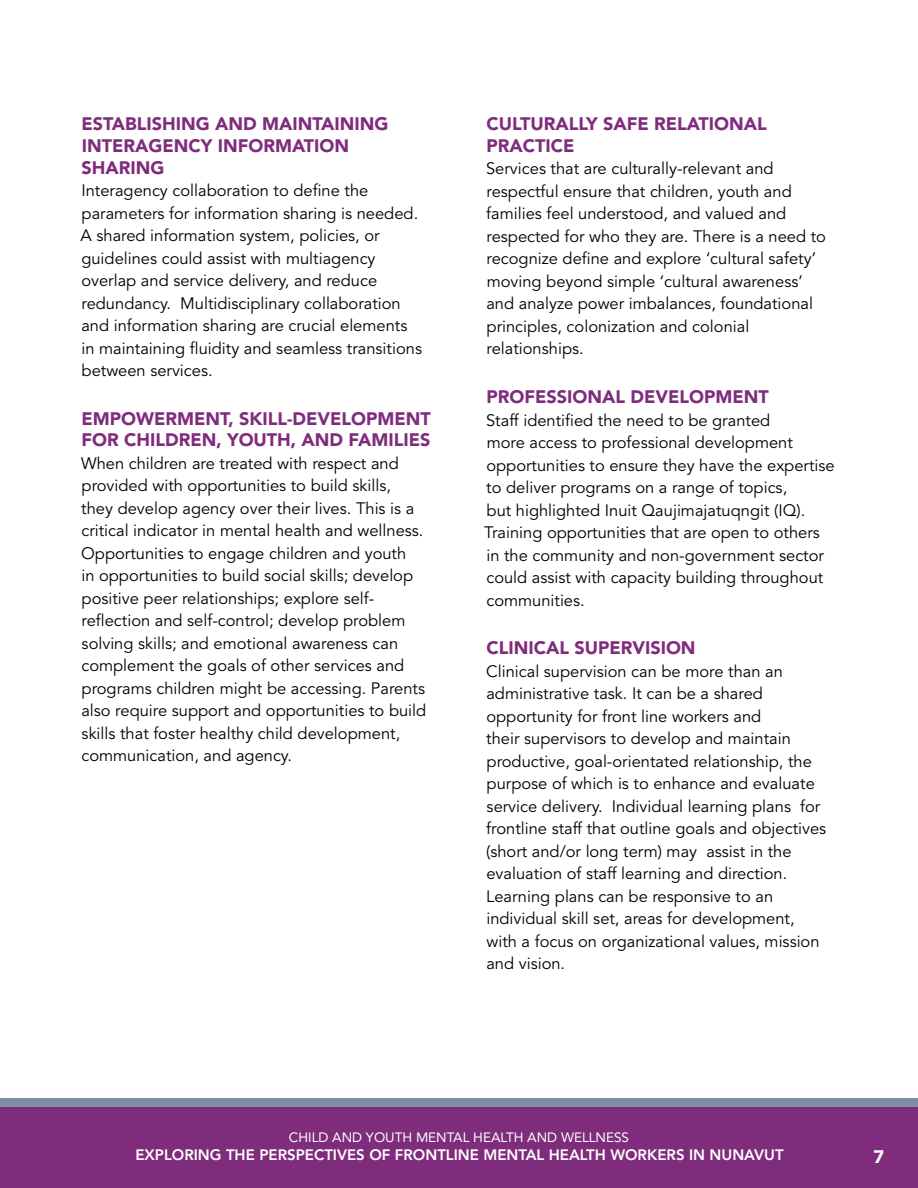
<style>
.page{position:relative;width:918px;height:1188px;background:#fff}
.page>*{position:absolute;margin:0;border:0;box-sizing:border-box;transform-origin:0 0}
.t1{font:900 18px/21.6px "Avenir";color:#7f2c7d}
.t2{font:900 18px "Avenir";color:#fff}
.t3{font:16.5px/22.5px "Avenir";color:#000}
.t4{font:800 15px "Avenir";color:#fff}
.t5{font:13.5px "Avenir";color:#fff}
</style>
<div class="page">
<div style="left:0;top:1107px;width:918px;height:81px;background:#7f2c7d"></div>
<div style="left:0;top:1098px;width:918px;height:9px;background:#7e8ea2"></div>
<p class="t1" style="left:81px;top:113px;width:309px">ESTABLISHI NG AND MAINTAINING<br>INTERAGENCY INFORMATION<br>SHARI NG</p>
<p class="t3" style="left:81px;top:180px;width:343px">Interagency collaboration to define the parameters for information sharing is needed.<br>A shared information system, policies, or guidelines could assist with multiagency overlap and service delivery, and reduce redundancy. Multidisciplinary collaboration and information sharing are crucial elements in maintaining fluidity and seamless transitions between services.</p>
<p class="t1" style="left:81px;top:407px;width:14px">EMP</p>
<p class="t1" style="left:81px;top:407px;width:351px;text-indent:40px">OWERM ENT, SKILL-DEVELOPM ENT<br>FOR CHI LDREN, YOUTH</p>
<p class="t1" style="left:291px;top:429px;width:141px">, AND FAMI LIES</p>
<p class="t3" style="left:81px;top:452px;width:347px">When children are treated with respect and provided with opportunities to build skills, they develop agency over their lives. This is a critical indicator in mental health and wellness.<br>Opportunities to engage children and youth<br>in opportunities to build social skills; develop positive peer relationships; explore self&shy;reflection and self-control; develop problem solving skills; and emotional awareness can complement the goals of other services and programs children might be accessing. Parents also require support and opportunities to build skills that foster healthy child development, communication, and agency.</p>
<p class="t1" style="left:486px;top:113px;width:47px">CULTUR</p>
<p class="t1" style="left:555px;top:113px;width:213px">ALLY SAFE RELATIONAL</p>
<p class="t1" style="left:486px;top:135px;width:48px">PRACTIC</p>
<p class="t1" style="left:563px;top:135px;width:13px">E</p>
<p class="t3" style="left:486px;top:158px;width:341px">Services that are culturally-relevant and respectful ensure that children, youth and families feel understood, and valued and respected for who they are. There is a need to recognize define and explore ‘cultural safety’ moving beyond simple ‘cultural awareness’ and analyze power imbalances, foundational principles, colonization and colonial relationships.</p>
<p class="t1" style="left:487px;top:386px;width:284px">PROFESSIONAL DEVELOPM ENT</p>
<p class="t3" style="left:484px;top:409px;width:352px">Staff identified the need to be granted<br>more access to professional development opportunities to ensure they have the expertise to deliver programs on a range of topics,<br>but highlighted Inuit Qaujimajatuqngit (IQ).<br>Training opportunities that are open to others in the community and non-government sector could assist with capacity building throughout communities.</p>
<p class="t1" style="left:486px;top:637px;width:101px">CLINICAL SUP</p>
<p class="t1" style="left:609px;top:637px;width:88px">ERVISION</p>
<p class="t3" style="left:486px;top:660px;width:342px">Clinical supervision can be more than an administrative task. It can be a shared opportunity for front line workers and<br>their supervisors to develop and maintain productive, goal-orientated relationship, the purpose of which is to enhance and evaluate service delivery. Individual learning plans for frontline staff that outline goals and objectives (short and/or long term) may assist in the evaluation of staff learning and direction.<br>Learning plans can be responsive to an individual skill set, areas for development, with a focus on organizational values, mission and vision.</p>
<p class="t5" style="left:289px;top:1130px;width:342px">CHILD AND YOUTH MENTAL HEALTH AND WELLNESS</p>
<p class="t4" style="left:135px;top:1146px;width:650px">EXPLORING THE PERSPECTIVES OF FRONTLINE MENTAL HEALTH WORKERS IN NUNAVUT</p>
<p class="t2" style="left:874px;top:1146px;width:12px">7</p>
</div>
